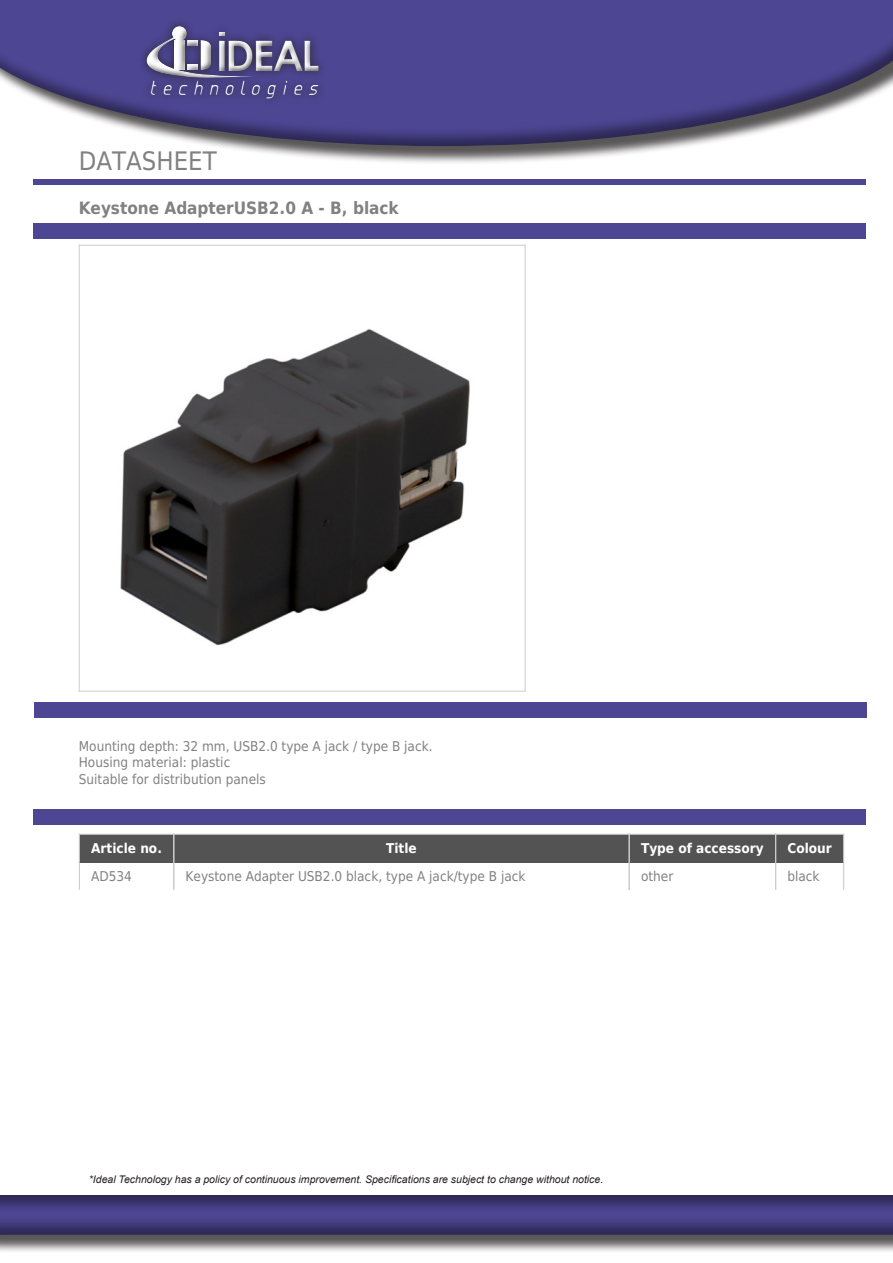
<style>
.page{position:relative;width:893px;height:1263px;background:#fff}
.page>*{position:absolute;margin:0;border:0;box-sizing:border-box;transform-origin:0 0}
.t1{font:700 42.15px "Century Gothic";letter-spacing:-.06em;color:#fff}
.t2{font:25.5px "DejaVu Sans Condensed";color:#818181}
.t3{font:700 16.95px "DejaVu Sans Condensed";color:#818181}
.t4{font:italic 16.5px "JUICE Italic";letter-spacing:.325em;color:#fff}
.t5{font:13.5px/16.2px "DejaVu Sans Condensed";color:#818181}
.t6{font:700 13.5px "DejaVu Sans Condensed";color:#fff}
.t7{font:italic 10.5px "Arial";color:#231f20}
</style>
<div class="page">
<div style="left:0;top:0;width:893px;height:165px;background:#231f20;opacity:.75"></div>
<div style="left:0;top:0;width:893px;height:148px;background:#231f20;opacity:.5"></div>
<div style="left:137px;top:17px;width:191px;height:91px;background:#4d4693"></div>
<div style="left:145px;top:25px;width:182px;height:78px;background:#231f20;opacity:.75"></div>
<div style="left:0;top:1197px;width:893px;height:56px;background:#231f20;opacity:.75"></div>
<div style="left:0;top:1192px;width:893px;height:44px;background:#231f20;opacity:.5"></div>
<div style="left:34px;top:703px;width:833px;height:15px;background:#4d4693"></div>
<div style="left:33px;top:224px;width:833px;height:15px;background:#4d4693"></div>
<div style="left:33px;top:179px;width:833px;height:6px;background:#4d4693"></div>
<div style="left:33px;top:810px;width:833px;height:15px;background:#4d4693"></div>
<img style="left:80px;top:246px;width:445px;height:445px">
<hr style="left:79px;top:245px;width:446px;height:1px;background:#ccc">
<hr style="left:79px;top:245px;width:1px;height:446px;background:#ccc">
<hr style="left:525px;top:245px;width:1px;height:446px;background:#ccc">
<hr style="left:79px;top:691px;width:446px;height:1px;background:#ccc">
<div style="left:79px;top:834px;width:95px;height:28px;background:#535353"></div>
<div style="left:174px;top:834px;width:455px;height:28px;background:#535353"></div>
<div style="left:629px;top:834px;width:147px;height:28px;background:#535353"></div>
<div style="left:776px;top:834px;width:68px;height:28px;background:#535353"></div>
<hr style="left:79px;top:834px;width:95px;height:1px;background:#ccc">
<svg style="left:79px;top:835px;width:1px;height:54px"></svg>
<hr style="left:174px;top:834px;width:455px;height:1px;background:#ccc">
<svg style="left:173px;top:835px;width:1px;height:54px"></svg>
<hr style="left:629px;top:834px;width:147px;height:1px;background:#ccc">
<svg style="left:629px;top:835px;width:1px;height:54px"></svg>
<hr style="left:776px;top:834px;width:68px;height:1px;background:#ccc">
<svg style="left:775px;top:835px;width:1px;height:54px"></svg>
<svg style="left:843px;top:835px;width:1px;height:54px"></svg>
<h1 class="t1" style="left:216px;top:23px;width:105px">IDEAL</h1>
<p class="t4" style="left:150px;top:81px;width:170px">technologies</p>
<h2 class="t2" style="left:79px;top:147px;width:139px">DATASHEET</h2>
<p class="t3" style="left:79px;top:199px;width:321px">Keystone AdapterUSB2.0 A - B, black</p>
<p class="t5" style="left:79px;top:738px;width:355px">Mounting depth: 32 mm, USB2.0 type A jack / type B jack.<br>Housing material: plastic<br>Suitable for distribution panels</p>
<p class="t6" style="left:91px;top:841px;width:72px">Article no.</p>
<p class="t6" style="left:787px;top:841px;width:46px">Colour</p>
<p class="t5" style="left:91px;top:867px;width:42px">AD534</p>
<p class="t6" style="left:386px;top:841px;width:32px">Title</p>
<p class="t5" style="left:186px;top:868px;width:341px">Keystone Adapter USB2.0 black, type A jack/type B jack</p>
<p class="t6" style="left:641px;top:841px;width:124px">Type of accessory</p>
<p class="t5" style="left:641px;top:868px;width:34px">other</p>
<p class="t5" style="left:787px;top:868px;width:34px">black</p>
<p class="t7" style="left:89px;top:1172px;width:516px">*Ideal Technology has a policy of continuous improvement. Specifications are subject to change without notice.</p>
</div>
